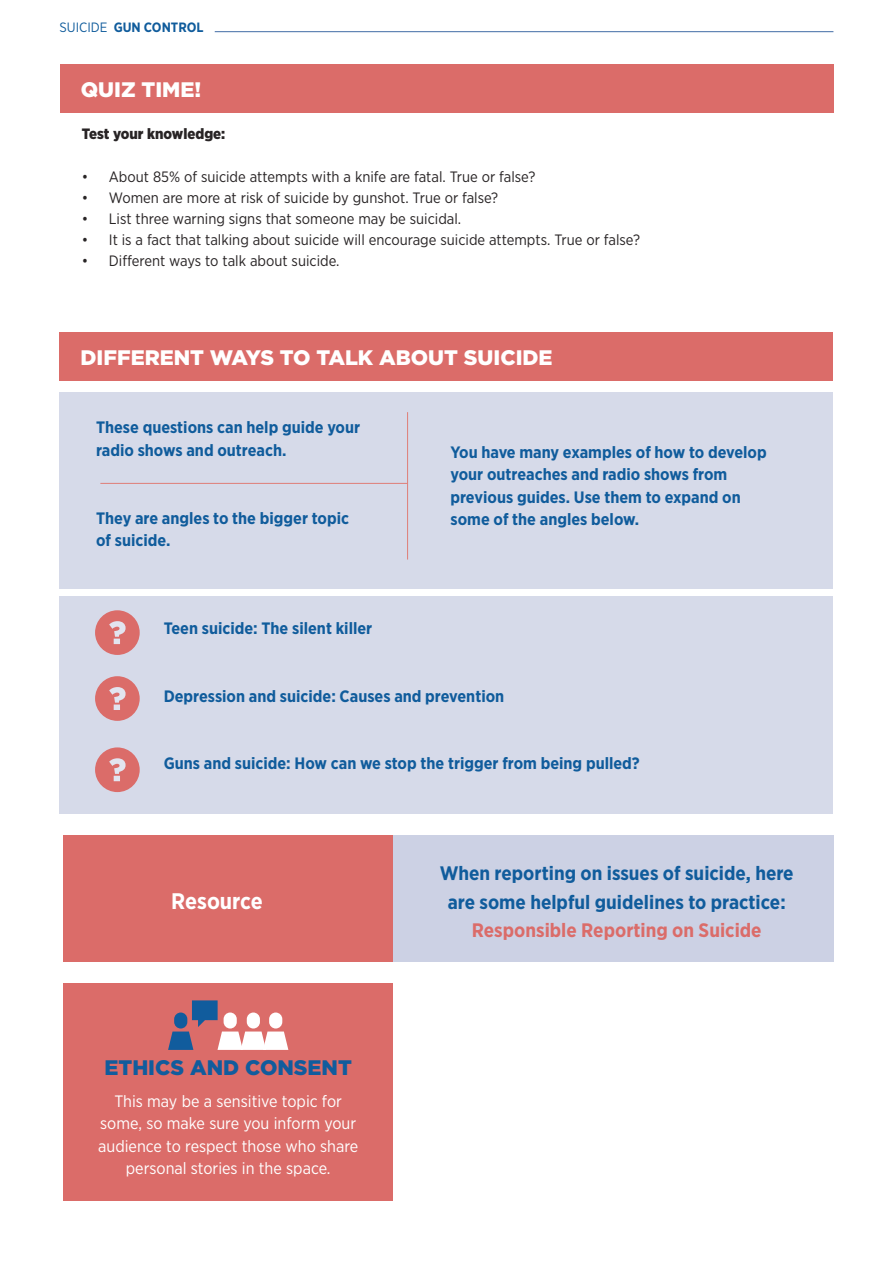
<style>
.page{position:relative;width:893px;height:1263px;background:#fff}
.page>*{position:absolute;margin:0;border:0;box-sizing:border-box;transform-origin:0 0}
.t1{font:700 22.5px "Gotham Narrow";color:#fff}
.t2{font:900 21px "Gotham";color:#fff}
.t3{font:900 21px "Gotham";color:#115c9d}
.t4{font:700 19.5px/28.5px "Gotham Narrow";color:#105c9c;text-align:center}
.t5{font:700 19.5px "Gotham Narrow";color:#db6c69}
.t6{font:700 16.5px/22.5px "Gotham Narrow";color:#105c9c}
.t7{font:16.5px/22.5px "Gotham Narrow";color:#fff;text-align:center}
.t8{font:15px "Gotham Narrow";color:#282425}
.t9{font:900 15px "Gotham Narrow";color:#282425}
.t10{font:700 13.5px "Gotham Narrow";color:#105c9c}
.s1{font-weight:400}
</style>
<div class="page">
<hr style="left:215px;top:31px;width:618px;height:1px;background:#406ba5">
<div style="left:60px;top:64px;width:773px;height:49px;background:#db6c69"></div>
<div style="left:59px;top:332px;width:774px;height:49px;background:#db6c69"></div>
<div style="left:59px;top:392px;width:774px;height:196px;background:#d6dae9"></div>
<hr style="left:407px;top:412px;width:1px;height:147px;background:#df7e78">
<hr style="left:100px;top:483px;width:307px;height:1px;background:#df7e78">
<div style="left:59px;top:596px;width:774px;height:218px;background:#d6dae9"></div>
<div style="left:95px;top:610px;width:45px;height:45px;background:#db6c69;border-radius:50%"></div>
<svg style="left:109px;top:621px;width:17px;height:23px"></svg>
<div style="left:95px;top:676px;width:45px;height:45px;background:#db6c69;border-radius:50%"></div>
<svg style="left:109px;top:687px;width:17px;height:23px"></svg>
<div style="left:95px;top:747px;width:45px;height:45px;background:#db6c69;border-radius:50%"></div>
<svg style="left:109px;top:758px;width:17px;height:23px"></svg>
<div style="left:322px;top:835px;width:512px;height:127px;background:#ccd1e4"></div>
<div style="left:63px;top:835px;width:330px;height:127px;background:#db6c69"></div>
<div style="left:63px;top:983px;width:330px;height:217px;background:#db6c69"></div>
<svg style="left:168px;top:1000px;width:120px;height:50px"></svg>
<div style="left:269px;top:1012px;width:13px;height:16px;background:#fff;border-radius:7px"></div>
<p class="t10" style="left:60px;top:19px;width:146px"><span class="s1">SUICIDE</span> GUN CONTROL</p>
<p class="t2" style="left:81px;top:75px;width:122px">QUIZ TIME!</p>
<p class="t9" style="left:82px;top:123px;width:145px">Test your knowledge:</p>
<p class="t8" style="left:82px;top:167px;width:455px">• About 85% of suicide attempts with a knife are fatal. True or false?</p>
<p class="t8" style="left:82px;top:188px;width:418px">• Women are more at risk of suicide by gunshot. True or false?</p>
<p class="t8" style="left:82px;top:209px;width:381px">• List three warning signs that someone may be suicidal.</p>
<p class="t8" style="left:82px;top:230px;width:560px">• It is a fact that talking about suicide will encourage suicide attempts. True or false?</p>
<p class="t8" style="left:82px;top:251px;width:259px">• Different ways to talk about suicide.</p>
<p class="t2" style="left:81px;top:343px;width:474px">DIFFERENT WAYS TO TALK ABOUT SUICIDE</p>
<p class="t6" style="left:96px;top:416px;width:266px">These questions can help guide your radio shows and outreach.</p>
<p class="t6" style="left:96px;top:506px;width:254px">They are angles to the bigger topic of suicide.</p>
<p class="t6" style="left:164px;top:617px;width:210px">Teen suicide: The silent killer</p>
<p class="t6" style="left:450px;top:440px;width:318px">You have many examples of how to develop your outreaches and radio shows from previous guides. Use them to expand on some of the angles below.</p>
<p class="t6" style="left:164px;top:684px;width:342px">Depression and suicide: Causes and prevention</p>
<p class="t6" style="left:164px;top:752px;width:478px">Guns and suicide: How can we stop the trigger from being pulled?</p>
<h1 class="t1" style="left:171px;top:886px;width:93px">Resource</h1>
<p class="t3" style="left:104px;top:1053px;width:249px">ETHICS AND CONSENT</p>
<p class="t7" style="left:98px;top:1089px;width:262px">This may be a sensitive topic for some, so make sure you inform your audience to respect those who share personal stories in the space.</p>
<p class="t4" style="left:440px;top:859px;width:355px">When reporting on issues of suicide, here are some helpful guidelines to practice:</p>
<p class="t5" style="left:472px;top:918px;width:291px">Responsible Reporting on Suicide</p>
</div>
